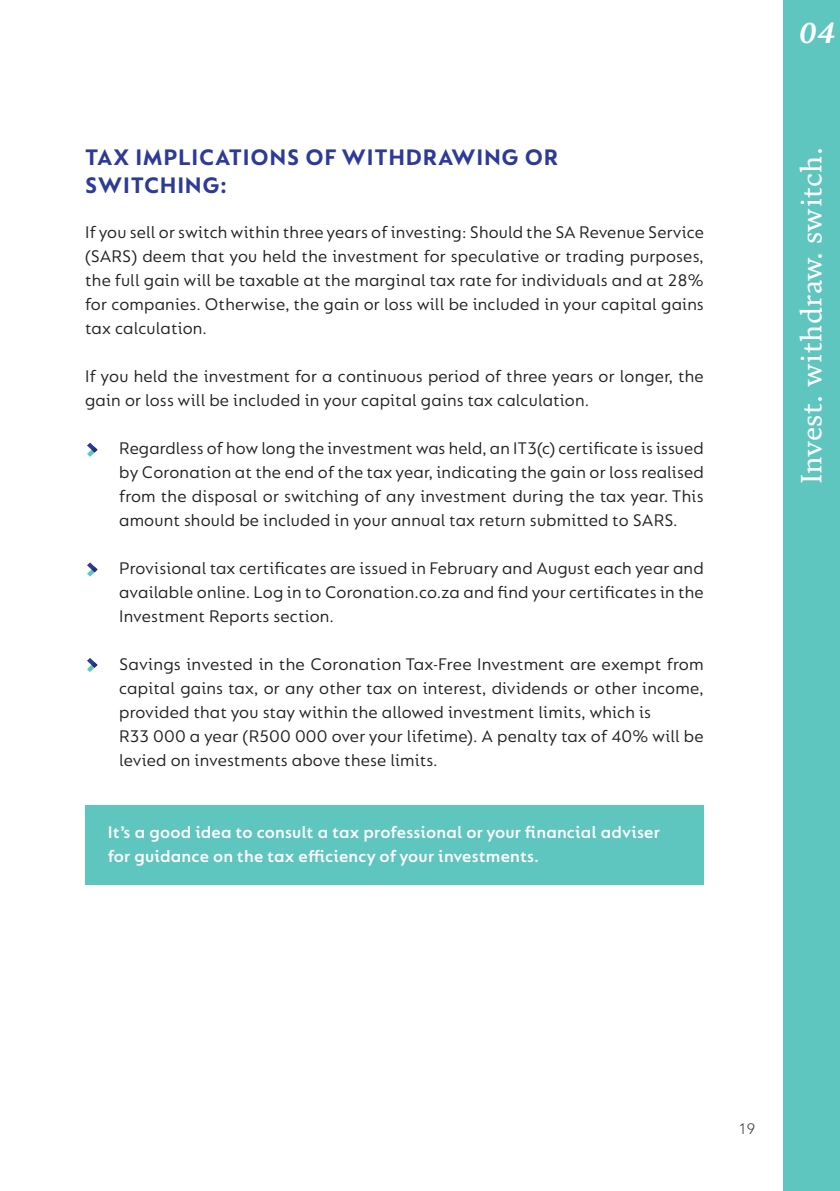
<style>
.page{position:relative;width:840px;height:1191px;background:#fff}
.page>*{position:absolute;margin:0;border:0;box-sizing:border-box;transform-origin:0 0}
.t1{font:30px "FS Brabo";letter-spacing:.02em;color:#fff}
.t2{font:italic 700 30px "FS Brabo";color:#fff}
.t3{font:700 24px/28px "FS Lucas";letter-spacing:.03em;color:#2c3b97}
.t4{font:18px/24px "FS Lucas";letter-spacing:.01em;color:#231f20;text-align:justify}
.t5{font:600 18px/24px "FS Lucas";letter-spacing:.01em;color:#fff}
.t6{font:300 15px "Avenir LT Std";color:#414042}
</style>
<div class="page">
<div style="left:85px;top:805px;width:618px;height:79px;background:#5fc5bf"></div>
<svg style="left:87px;top:442px;width:10px;height:15px"></svg>
<svg style="left:87px;top:562px;width:10px;height:14px"></svg>
<svg style="left:87px;top:658px;width:10px;height:14px"></svg>
<div style="left:782px;top:0;width:57px;height:1191px;background:#5fc5bf"></div>
<h2 class="t3" style="left:85px;top:143px;width:474px">TAX IMPLICATIONS OF WITHDRAWING OR<br>SWITCHING:</h2>
<p class="t4" style="left:85px;top:220px;width:620px">If you sell or switch within three years of investing: Should the SA Revenue Service (SARS) deem that you held the investment for speculative or trading purposes, the full gain will be taxable at the marginal tax rate for individuals and at 28% for companies. Otherwise, the gain or loss will be included in your capital gains tax calculation.</p>
<p class="t4" style="left:85px;top:364px;width:619px">If you held the investment for a continuous period of three years or longer, the gain or loss will be included in your capital gains tax calculation.</p>
<p class="t4" style="left:119px;top:436px;width:585px">Regardless of how long the investment was held, an IT3(c) certificate is issued by Coronation at the end of the tax year, indicating the gain or loss realised from the disposal or switching of any investment during the tax year. This amount should be included in your annual tax return submitted to SARS.</p>
<p class="t4" style="left:119px;top:556px;width:585px">Provisional tax certificates are issued in February and August each year and available online. Log in to Coronation.co.za and find your certificates in the Investment Reports section.</p>
<p class="t4" style="left:119px;top:652px;width:586px;text-align:left">Savings invested in the Coronation Tax-Free Investment are exempt from capital gains tax, or any other tax on interest, dividends or other income, provided that you stay within the allowed investment limits, which is<br>R33 000 a year (R500 000 over your lifetime). A penalty tax of 40% will be levied on investments above these limits.</p>
<p class="t5" style="left:108px;top:820px;width:553px">It’s a good idea to consult a tax professional or your financial adviser for guidance on the tax efficiency of your investments.</p>
<h1 class="t2" style="left:798px;top:10px;width:38px">04</h1>
<h1 class="t1" style="left:788px;top:484px;width:338px;rotate:-90deg">Invest. withdraw. switch.</h1>
<p class="t6" style="left:738px;top:1120px;width:17px">19</p>
</div>
